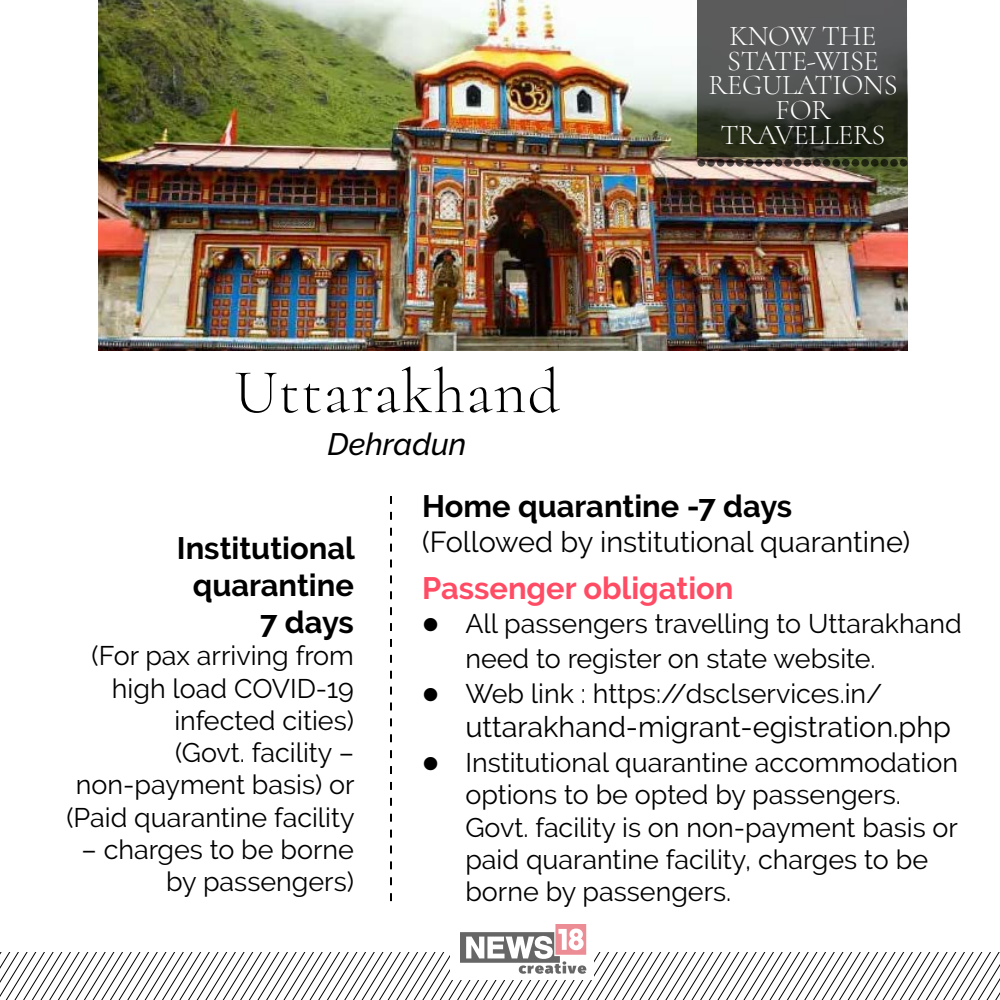
<style>
.page{position:relative;width:1000px;height:1000px;background:#fff}
.page>*{position:absolute;margin:0;border:0;box-sizing:border-box;transform-origin:0 0}
.t1{font:300 62.9px "Cormorant";letter-spacing:.02em;color:#000}
.t2{font:700 30.9px/37.1px "Raleway";color:#000;text-align:right}
.t3{font:700 30.9px "Raleway";color:#ff4c64}
.t4{font:italic 500 30.9px "Raleway";color:#000}
.t5{font:28.9px "Raleway";color:#000}
.t6{font:300 28.6px/24.8px "Cormorant";letter-spacing:-.01em;color:#fff;text-align:center}
.t7{font:26.9px/32.3px "Raleway";color:#000;text-align:right}
</style>
<div class="page">
<img style="left:98px;top:0;width:810px;height:351px">
<svg style="left:0;top:952px;width:1000px;height:48px"></svg>
<svg style="left:698px;top:0;width:210px;height:157px;background:#464843"></svg>
<svg style="left:698px;top:159px;width:7px;height:8px"></svg>
<svg style="left:707px;top:159px;width:8px;height:8px"></svg>
<svg style="left:717px;top:159px;width:7px;height:8px"></svg>
<svg style="left:726px;top:159px;width:8px;height:8px"></svg>
<svg style="left:736px;top:159px;width:8px;height:8px"></svg>
<svg style="left:746px;top:159px;width:7px;height:8px"></svg>
<svg style="left:755px;top:159px;width:8px;height:8px"></svg>
<svg style="left:765px;top:159px;width:8px;height:8px"></svg>
<svg style="left:775px;top:159px;width:7px;height:8px"></svg>
<svg style="left:784px;top:159px;width:8px;height:8px"></svg>
<svg style="left:794px;top:159px;width:8px;height:8px"></svg>
<svg style="left:803px;top:159px;width:8px;height:8px"></svg>
<svg style="left:813px;top:159px;width:8px;height:8px"></svg>
<svg style="left:823px;top:159px;width:7px;height:8px"></svg>
<div style="left:832px;top:159px;width:8px;height:8px;background:#1d2013;border-radius:50%"></div>
<svg style="left:842px;top:159px;width:8px;height:8px"></svg>
<div style="left:852px;top:159px;width:7px;height:8px;background:#222811;border-radius:50%"></div>
<div style="left:861px;top:159px;width:8px;height:8px;background:#212612;border-radius:50%"></div>
<svg style="left:871px;top:159px;width:8px;height:8px"></svg>
<div style="left:881px;top:159px;width:7px;height:8px;background:#1d2111;border-radius:50%"></div>
<svg style="left:890px;top:159px;width:8px;height:8px"></svg>
<div style="left:900px;top:159px;width:7px;height:8px;background:#222613;border-radius:50%"></div>
<svg style="left:390px;top:496px;width:2px;height:405px"></svg>
<div style="left:450px;top:926px;width:144px;height:54px;background:#fff"></div>
<svg style="left:460px;top:924px;width:126px;height:50px"></svg>
<h1 class="t1" style="left:234px;top:354px;width:327px">Uttarakhand</h1>
<p class="t4" style="left:327px;top:426px;width:140px">Dehradun</p>
<p class="t6" style="left:708px;top:23px;width:191px">KNOW THE<br>STATE-WISE<br>REGULATIONS<br>FOR<br>TRAVELLERS</p>
<p class="t2" style="left:177px;top:530px;width:180px">Institutional quarantine<br>7 days</p>
<p class="t7" style="left:66px;top:640px;width:290px">(For pax arriving from high load COVID-19 infected cities)<br>(Govt. facility – non-payment basis) or (Paid quarantine facility</p>
<p class="t7" style="left:81px;top:833px;width:274px">– charges to be borne by passengers)</p>
<p class="t2" style="left:422px;top:488px;width:372px">Home quarantine -7 days</p>
<p class="t5" style="left:422px;top:525px;width:490px">(Followed by institutional quarantine)</p>
<p class="t3" style="left:422px;top:570px;width:313px">Passenger obligation</p>
<p class="t7" style="left:465px;top:607px;width:498px;line-height:34.6px;text-align:left;text-indent:-43px">● All passengers travelling to Uttarakhand need to register on state website.</p>
<p class="t7" style="left:422px;top:677px;width:462px">● Web link : https://dsclservices.in/</p>
<p class="t5" style="left:465px;top:710px;width:487px">uttarakhand-migrant-egistration.php</p>
<p class="t7" style="left:465px;top:746px;width:494px;text-align:left;text-indent:-43px">● Institutional quarantine accommodation options to be opted by passengers.<br>Govt. facility is on non-payment basis or paid quarantine facility, charges to be borne by passengers.</p>
</div>
